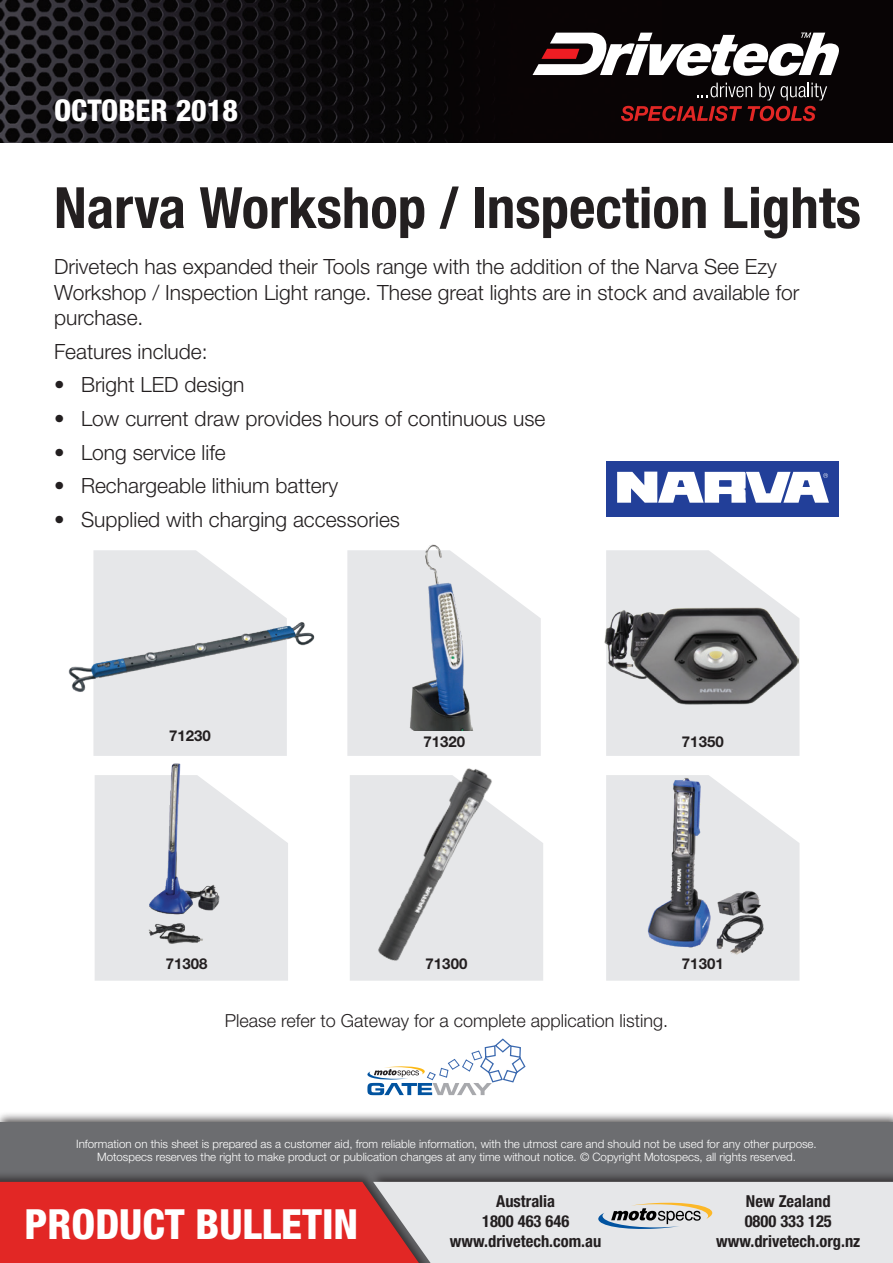
<style>
.page{position:relative;width:893px;height:1263px;background:#fff}
.page>*{position:absolute;margin:0;border:0;box-sizing:border-box;transform-origin:0 0}
.t1{font:700 condensed 57px "Helvetica Neue LT Pro";color:#231f20}
.t2{font:800 condensed 41.7px "Helvetica Neue LT Pro";color:#fff}
.t3{font:800 condensed 30px "Helvetica Neue LT Pro";color:#fff}
.t4{font:300 21px/25.2px "Helvetica Neue LT Pro";color:#231f20}
.t5{font:300 18px "Helvetica Neue LT Pro";color:#231f20}
.t6{font:700 condensed 16.5px/19.8px "Helvetica Neue LT Pro";color:#231f20;text-align:center}
.t7{font:700 15px "Helvetica Neue LT Pro";color:#231f20}
.t8{font:300 11.55px/13.5px "Helvetica Neue LT Pro";color:#fff;text-align:center}
</style>
<div class="page">
<div style="left:0;top:0;width:893px;height:142px;background:#080405"></div>
<img style="left:0;top:0;width:653px;height:142px">
<svg style="left:532px;top:33px;width:307px;height:43px"></svg>
<div style="left:0;top:1111px;width:893px;height:152px;background:#231f20;opacity:.75"></div>
<div style="left:0;top:1123px;width:893px;height:140px;background:#6c6d70"></div>
<div style="left:0;top:1170px;width:443px;height:93px;background:#231f20;opacity:.75"></div>
<div style="left:368px;top:1170px;width:525px;height:93px;background:#231f20;opacity:.75"></div>
<svg style="left:0;top:1182px;width:893px;height:81px;background:#e08e8f"></svg>
<svg style="left:621px;top:83px;width:206px;height:38px"></svg>
<svg style="left:93px;top:550px;width:194px;height:206px;background:#e9eaec"></svg>
<svg style="left:95px;top:775px;width:193px;height:206px;background:#e8e9eb"></svg>
<svg style="left:347px;top:550px;width:194px;height:206px;background:#e9e9eb"></svg>
<svg style="left:606px;top:550px;width:193px;height:206px"></svg>
<svg style="left:606px;top:775px;width:193px;height:206px;background:#e8e9eb"></svg>
<svg style="left:367px;top:1038px;width:159px;height:57px"></svg>
<img style="left:68px;top:610px;width:247px;height:86px">
<img style="left:644px;top:775px;width:124px;height:183px">
<img style="left:142px;top:763px;width:84px;height:184px">
<img style="left:402px;top:544px;width:84px;height:187px">
<img style="left:605px;top:602px;width:193px;height:109px">
<div style="left:606px;top:461px;width:233px;height:56px;background:#223f99"></div>
<svg style="left:617px;top:472px;width:212px;height:31px"></svg>
<svg style="left:350px;top:775px;width:193px;height:206px"></svg>
<img style="left:357px;top:750px;width:155px;height:231px">
<h3 class="t3" style="left:54px;top:92px;width:186px">OCTOBER 2018</h3>
<h1 class="t1" style="left:54px;top:173px;width:808px">Narva Workshop / Inspection Lights</h1>
<p class="t4" style="left:54px;top:254px;width:747px">Drivetech has expanded their Tools range with the addition of the Narva See Ezy<br>Workshop / Inspection Light range. These great lights are in stock and available for purchase.</p>
<p class="t4" style="left:54px;top:338px;width:155px">Features include:</p>
<p class="t4" style="left:54px;top:372px;width:192px">• Bright LED design</p>
<p class="t4" style="left:54px;top:405px;width:493px">• Low current draw provides hours of continuous use</p>
<p class="t4" style="left:54px;top:439px;width:173px">• Long service life</p>
<p class="t4" style="left:54px;top:473px;width:286px">• Rechargeable lithium battery</p>
<p class="t4" style="left:54px;top:506px;width:347px">• Supplied with charging accessories</p>
<p class="t7" style="left:169px;top:727px;width:43px">71230</p>
<p class="t7" style="left:423px;top:732px;width:43px">71320</p>
<p class="t7" style="left:682px;top:732px;width:43px">71350</p>
<p class="t7" style="left:166px;top:954px;width:43px">71308</p>
<p class="t7" style="left:426px;top:954px;width:43px">71300</p>
<p class="t7" style="left:682px;top:954px;width:43px">71301</p>
<p class="t5" style="left:225px;top:1010px;width:445px">Please refer to Gateway for a complete application listing.</p>
<p class="t8" style="left:76px;top:1137px;width:742px">Information on this sheet is prepared as a customer aid, from reliable information, with the utmost care and should not be used for any other purpose.<br>Motospecs reserves the right to make product or publication changes at any time without notice. © Copyright Motospecs, all rights reserved.</p>
<h2 class="t2" style="left:24px;top:1198px;width:335px">PRODUCT BULLETIN</h2>
<p class="t6" style="left:450px;top:1191px;width:153px">Australia<br>1800 463 646 www.drivetech.com.au</p>
<p class="t6" style="left:716px;top:1191px;width:146px">New Zealand<br>0800 333 125 www.drivetech.org.nz</p>
</div>
